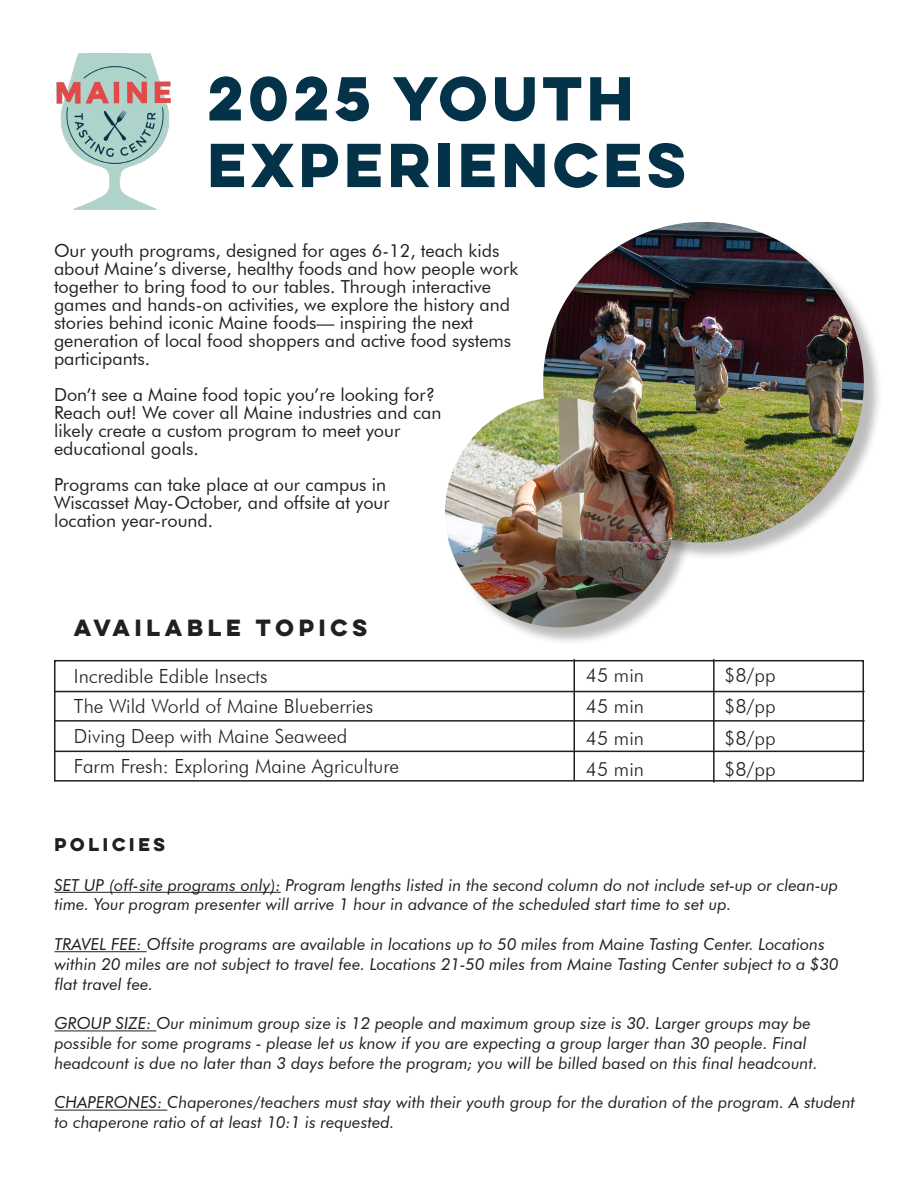
<style>
.page{position:relative;width:918px;height:1188px;background:#fff}
.page>*{position:absolute;margin:0;border:0;box-sizing:border-box;transform-origin:0 0}
.t1{font:700 55.5px "Lulo Clean W01 One";letter-spacing:-.14em;color:#043349}
.t2{font:700 21px "Lulo Clean W01 One";color:#231f20}
.t3{font:300 19.5px "Futura BT";color:#231f20}
.t4{font:18px/18px "Futura BT";color:#231f20}
.t5{font:italic 16.5px/19.8px "Futura BT";color:#231f20}
.t6{font:700 16.5px "Lulo Clean W01 One";color:#231f20}
</style>
<div class="page">
<hr style="left:713px;top:659px;width:2px;height:124px;background:#231f20">
<hr style="left:574px;top:659px;width:1px;height:122px;background:#231f20">
<img style="left:56px;top:54px;width:115px;height:156px">
<hr style="left:54px;top:892px;width:227px;height:1px;background:#231f20">
<hr style="left:54px;top:951px;width:93px;height:1px;background:#231f20">
<hr style="left:54px;top:1030px;width:102px;height:1px;background:#231f20">
<hr style="left:54px;top:1110px;width:113px;height:1px;background:#231f20">
<hr style="left:55px;top:691px;width:810px;height:1px;background:#231f20">
<hr style="left:55px;top:720px;width:810px;height:2px;background:#231f20">
<hr style="left:55px;top:751px;width:810px;height:1px;background:#231f20">
<div style="left:54px;top:660px;width:810px;height:122px;border:2px solid #231f20"></div>
<div style="left:545px;top:224px;width:337px;height:337px;background:#231f20;opacity:.3"></div>
<img style="left:543px;top:222px;width:321px;height:321px;border-radius:160px">
<div style="left:447px;top:400px;width:246px;height:246px;background:#231f20;opacity:.3"></div>
<img style="left:445px;top:397px;width:230px;height:230px;border-radius:115px">
<p class="t1" style="left:207px;top:58px;width:440px">2025 YOUTH</p>
<p class="t1" style="left:207px;top:125px;width:493px">EXPERIENCES</p>
<p class="t4" style="left:54px;top:241px;width:466px">Our youth programs, designed for ages 6-12, teach kids about Maine’s diverse, healthy foods and how people work together to bring food to our tables. Through interactive games and hands-on activities, we explore the history and stories behind iconic Maine foods— inspiring the next generation of local food shoppers and active food systems participants.</p>
<p class="t4" style="left:54px;top:385px;width:389px">Don’t see a Maine food topic you’re looking for?<br>Reach out! We cover all Maine industries and can likely create a custom program to meet your educational goals.</p>
<p class="t4" style="left:54px;top:475px;width:337px">Programs can take place at our campus in<br>Wiscasset May-October, and offsite at your location year-round.</p>
<p class="t2" style="left:74px;top:613px;width:299px">AVAILABLE TOPICS</p>
<p class="t3" style="left:74px;top:664px;width:195px">Incredible Edible Insects</p>
<p class="t3" style="left:74px;top:694px;width:301px">The Wild World of Maine Blueberries</p>
<p class="t3" style="left:74px;top:724px;width:275px">Diving Deep with Maine Seaweed</p>
<p class="t3" style="left:74px;top:754px;width:327px">Farm Fresh: Exploring Maine Agriculture</p>
<p class="t3" style="left:586px;top:663px;width:60px">45 min</p>
<p class="t3" style="left:586px;top:694px;width:60px">45 min</p>
<p class="t3" style="left:586px;top:726px;width:60px">45 min</p>
<p class="t3" style="left:586px;top:757px;width:60px">45 min</p>
<p class="t3" style="left:724px;top:663px;width:53px">$8/pp</p>
<p class="t3" style="left:724px;top:694px;width:53px">$8/pp</p>
<p class="t3" style="left:724px;top:726px;width:53px">$8/pp</p>
<p class="t3" style="left:724px;top:757px;width:53px">$8/pp</p>
<p class="t6" style="left:54px;top:832px;width:116px">POLICIES</p>
<p class="t5" style="left:54px;top:875px;width:785px">SET UP (off-site programs only): Program lengths listed in the second column do not include set-up or clean-up time. Your program presenter will arrive 1 hour in advance of the scheduled start time to set up.</p>
<p class="t5" style="left:54px;top:934px;width:786px">TRAVEL FEE: Offsite programs are available in locations up to 50 miles from Maine Tasting Center. Locations within 20 miles are not subject to travel fee. Locations 21-50 miles from Maine Tasting Center subject to a $30 flat travel fee.</p>
<p class="t5" style="left:54px;top:1013px;width:765px">GROUP SIZE: Our minimum group size is 12 people and maximum group size is 30. Larger groups may be possible for some programs - please let us know if you are expecting a group larger than 30 people. Final headcount is due no later than 3 days before the program; you will be billed based on this final headcount.</p>
<p class="t5" style="left:54px;top:1092px;width:802px">CHAPERONES: Chaperones/teachers must stay with their youth group for the duration of the program. A student to chaperone ratio of at least 10:1 is requested.</p>
</div>
